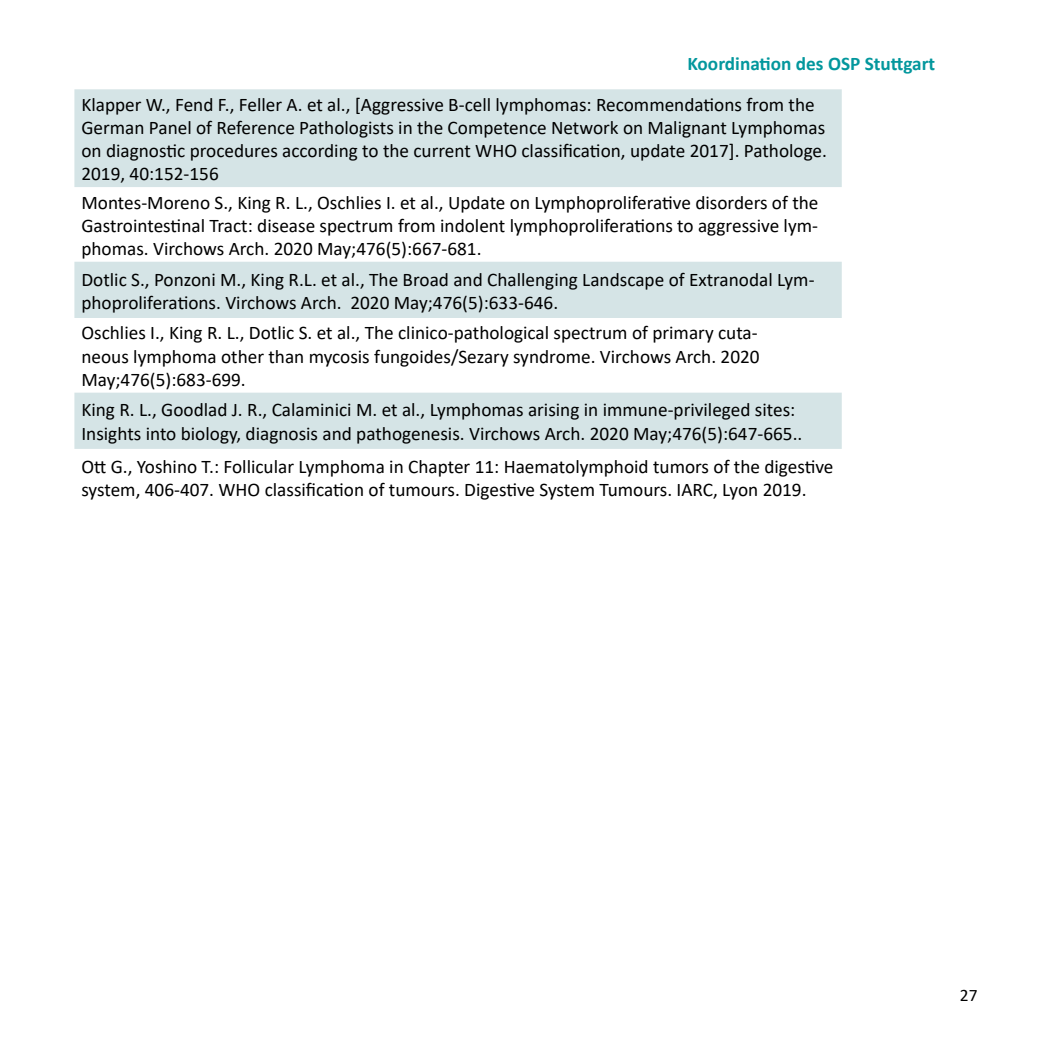
<style>
.page{position:relative;width:1042px;height:1042px;background:#fff}
.page>*{position:absolute;margin:0;border:0;box-sizing:border-box;transform-origin:0 0}
.t1{font:19.25px/23.1px "Calibri";color:#000}
.t2{font:700 19.25px "Calibri";color:#03979d}
.t3{font:17.5px "Calibri";color:#000}
</style>
<div class="page">
<svg style="left:74px;top:89px;width:768px;height:360px;fill:#d5e4e6"></svg>
<p class="t2" style="left:687px;top:50px;width:249px">Koordination des OSP Stuttgart</p>
<p class="t1" style="left:81px;top:92px;width:747px">Klapper W., Fend F., Feller A. et al., [Aggressive B‑cell lymphomas: Recommendations from the German Panel of Reference Pathologists in the Competence Network on Malignant Lymphomas on diagnostic procedures according to the current WHO classification, update 2017]. Pathologe.<br>2019, 40:152-156</p>
<p class="t1" style="left:81px;top:190px;width:738px;text-align:justify">Montes-Moreno S., King R. L., Oschlies I. et al., Update on Lymphoproliferative disorders of the Gastrointestinal Tract: disease spectrum from indolent lymphoproliferations to aggressive lym&shy;phomas. Virchows Arch. 2020 May;476(5):667-681.</p>
<p class="t1" style="left:81px;top:267px;width:734px">Dotlic S., Ponzoni M., King R.L. et al., The Broad and Challenging Landscape of Extranodal Lym&shy;phoproliferations. Virchows Arch. 2020 May;476(5):633-646.</p>
<p class="t1" style="left:81px;top:321px;width:680px;text-align:justify">Oschlies I., King R. L., Dotlic S. et al., The clinico-pathological spectrum of primary cuta&shy;neous lymphoma other than mycosis fungoides/Sezary syndrome. Virchows Arch. 2020<br>May;476(5):683-699.</p>
<p class="t1" style="left:81px;top:398px;width:722px">King R. L., Goodlad J. R., Calaminici M. et al., Lymphomas arising in immune-privileged sites:<br>Insights into biology, diagnosis and pathogenesis. Virchows Arch. 2020 May;476(5):647-665..</p>
<p class="t1" style="left:81px;top:454px;width:753px">Ott G., Yoshino T.: Follicular Lymphoma in Chapter 11: Haematolymphoid tumors of the digestive system, 406-407. WHO classification of tumours. Digestive System Tumours. IARC, Lyon 2019.</p>
<p class="t3" style="left:960px;top:983px;width:19px">27</p>
</div>
